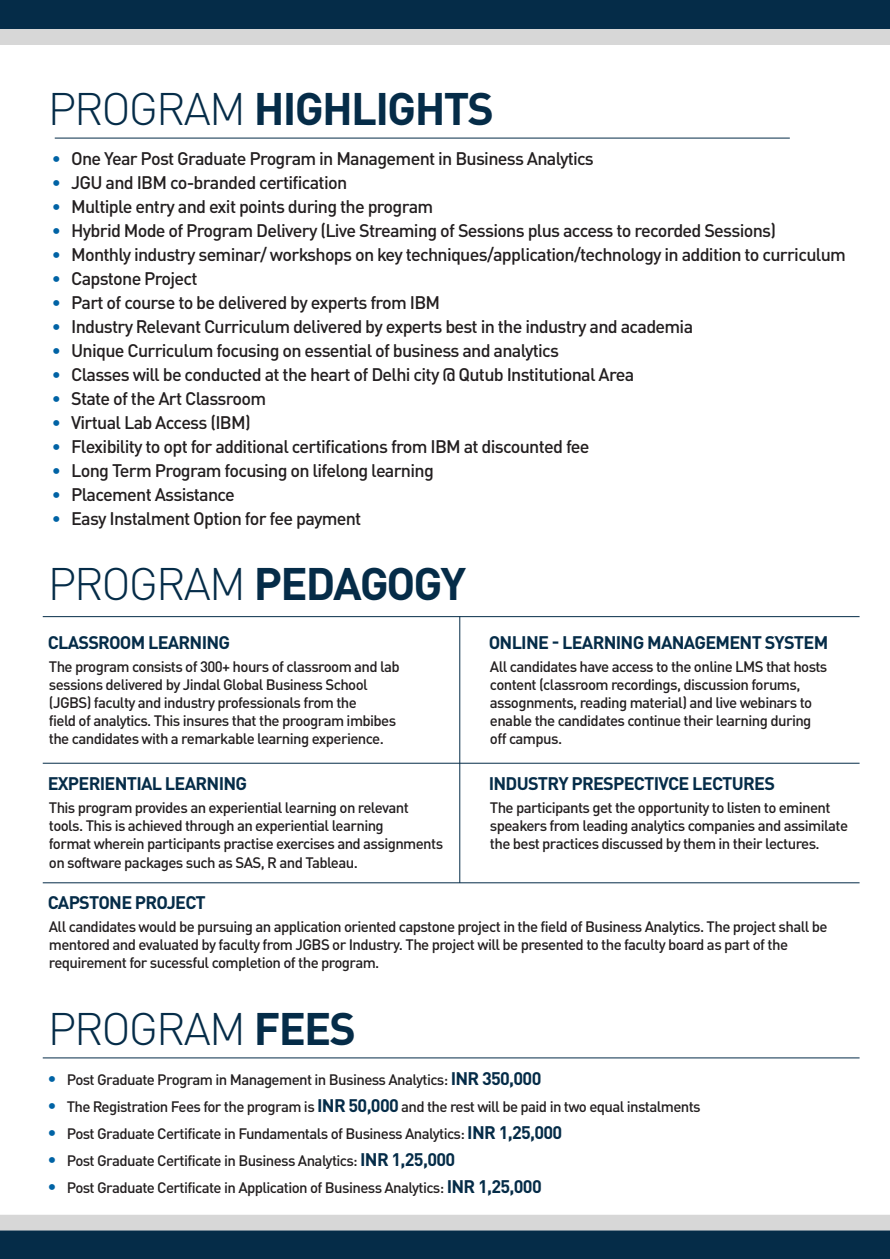
<style>
.page{position:relative;width:890px;height:1259px;background:#fff}
.page>*{position:absolute;margin:0;border:0;box-sizing:border-box;transform-origin:0 0}
.t1{font:700 45px "DIN Pro";letter-spacing:-.04em;color:#052c48}
.t2{font:300 45px "DIN Pro";letter-spacing:-.04em;color:#052c48}
.t3{font:500 18px "DIN Pro";letter-spacing:-.04em;color:#231f20}
.t4{font:700 18px "DIN Pro";letter-spacing:-.04em;color:#052c48}
.t5{font:500 15px/18px "DIN Pro";letter-spacing:-.04em;color:#231f20}
.s1{font-weight:300}
.s2{color:#0063a5}
.s3{font-weight:700}
.s4{font-size:18px;color:#0063a5}
.s5{font-weight:700;font-size:18px;color:#052c48}
</style>
<div class="page">
<div style="left:0;top:0;width:890px;height:44px;background:#d7d7d7"></div>
<div style="left:0;top:0;width:890px;height:28px;background:#052c48"></div>
<div style="left:0;top:1214px;width:890px;height:44px;background:#d7d7d7"></div>
<div style="left:0;top:1230px;width:890px;height:28px;background:#052c48"></div>
<hr style="left:55px;top:138px;width:735px;height:1px;background:#052c48">
<hr style="left:459px;top:616px;width:1px;height:266px;background:#052c48">
<hr style="left:43px;top:762px;width:817px;height:1px;background:#052c48">
<hr style="left:43px;top:616px;width:817px;height:1px;background:#052c48">
<hr style="left:43px;top:1057px;width:817px;height:1px;background:#052c48">
<hr style="left:43px;top:882px;width:817px;height:1px;background:#052c48">
<h1 class="t1" style="left:48px;top:71px;width:448px"><span class="s1">PROGRAM</span> HIGHLIGHTS</h1>
<p class="t3" style="left:52px;top:144px;width:544px"><span class="s2">•</span> One Year Post Graduate Program in Management in Business Analytics</p>
<p class="t3" style="left:52px;top:168px;width:297px"><span class="s2">•</span> JGU and IBM co-branded certification</p>
<p class="t3" style="left:52px;top:192px;width:383px"><span class="s2">•</span> Multiple entry and exit points during the program</p>
<p class="t3" style="left:52px;top:216px;width:726px"><span class="s2">•</span> Hybrid Mode of Program Delivery (Live Streaming of Sessions plus access to recorded Sessions)</p>
<p class="t3" style="left:52px;top:240px;width:796px"><span class="s2">•</span> Monthly industry seminar/ workshops on key techniques/application/technology in addition to curriculum</p>
<p class="t3" style="left:52px;top:264px;width:147px"><span class="s2">•</span> Capstone Project</p>
<p class="t3" style="left:52px;top:288px;width:390px"><span class="s2">•</span> Part of course to be delivered by experts from IBM</p>
<p class="t3" style="left:52px;top:312px;width:643px"><span class="s2">•</span> Industry Relevant Curriculum delivered by experts best in the industry and academia</p>
<p class="t3" style="left:52px;top:336px;width:509px"><span class="s2">•</span> Unique Curriculum focusing on essential of business and analytics</p>
<p class="t3" style="left:52px;top:360px;width:584px"><span class="s2">•</span> Classes will be conducted at the heart of Delhi city @ Qutub Institutional Area</p>
<p class="t3" style="left:52px;top:384px;width:216px"><span class="s2">•</span> State of the Art Classroom</p>
<p class="t3" style="left:52px;top:408px;width:200px"><span class="s2">•</span> Virtual Lab Access (IBM)</p>
<p class="t3" style="left:52px;top:432px;width:539px"><span class="s2">•</span> Flexibility to opt for additional certifications from IBM at discounted fee</p>
<p class="t3" style="left:52px;top:456px;width:384px"><span class="s2">•</span> Long Term Program focusing on lifelong learning</p>
<p class="t3" style="left:52px;top:480px;width:185px"><span class="s2">•</span> Placement Assistance</p>
<p class="t3" style="left:52px;top:504px;width:311px"><span class="s2">•</span> Easy Instalment Option for fee payment</p>
<h1 class="t1" style="left:48px;top:545px;width:420px"><span class="s1">PROGRAM</span> PEDAGOGY</h1>
<p class="t4" style="left:48px;top:627px;width:184px">CLASSROOM LEARNING</p>
<p class="t5" style="left:49px;top:656px;width:353px">The program consists of 300+ hours of classroom and lab sessions delivered by Jindal Global Business School (JGBS) faculty and industry professionals from the<br>field of analytics. This insures that the proogram imbibes the candidates with a remarkable learning experience.</p>
<p class="t4" style="left:489px;top:627px;width:341px">ONLINE - LEARNING MANAGEMENT SYSTEM</p>
<p class="t5" style="left:490px;top:656px;width:339px">All candidates have access to the online LMS that hosts content (classroom recordings, discussion forums, assognments, reading material) and live webinars to enable the candidates continue their learning during off campus.</p>
<p class="t4" style="left:48px;top:768px;width:201px">EXPERIENTIAL LEARNING</p>
<p class="t5" style="left:49px;top:797px;width:396px">This program provides an experiential learning on relevant tools. This is achieved through an experiential learning<br>format wherein participants practise exercises and assignments on software packages such as SAS, R and Tableau.</p>
<p class="t4" style="left:48px;top:887px;width:160px">CAPSTONE PROJECT</p>
<p class="t5" style="left:49px;top:915px;width:780px">All candidates would be pursuing an application oriented capstone project in the field of Business Analytics. The project shall be mentored and evaluated by faculty from JGBS or Industry. The project will be presented to the faculty board as part of the requirement for sucessful completion of the program.</p>
<p class="t4" style="left:489px;top:768px;width:288px">INDUSTRY PRESPECTIVCE LECTURES</p>
<p class="t5" style="left:490px;top:797px;width:360px">The participants get the opportunity to listen to eminent speakers from leading analytics companies and assimilate the best practices discussed by them in their lectures.</p>
<h1 class="t2" style="left:48px;top:994px;width:310px">PROGRAM <span class="s3">FEES</span></h1>
<p class="t5" style="left:47px;top:1068px;width:496px"><span class="s4">•</span> Post Graduate Program in Management in Business Analytics: <span class="s5">INR 350,000</span></p>
<p class="t5" style="left:47px;top:1095px;width:655px"><span class="s4">•</span> The Registration Fees for the program is <span class="s5">INR 50,000</span> and the rest will be paid in two equal instalments</p>
<p class="t5" style="left:47px;top:1122px;width:516px"><span class="s4">•</span> Post Graduate Certificate in Fundamentals of Business Analytics: <span class="s5">INR 1,25,000</span></p>
<p class="t5" style="left:47px;top:1149px;width:409px"><span class="s4">•</span> Post Graduate Certificate in Business Analytics: <span class="s5">INR 1,25,000</span></p>
<p class="t5" style="left:47px;top:1176px;width:496px"><span class="s4">•</span> Post Graduate Certificate in Application of Business Analytics: <span class="s5">INR 1,25,000</span></p>
</div>
